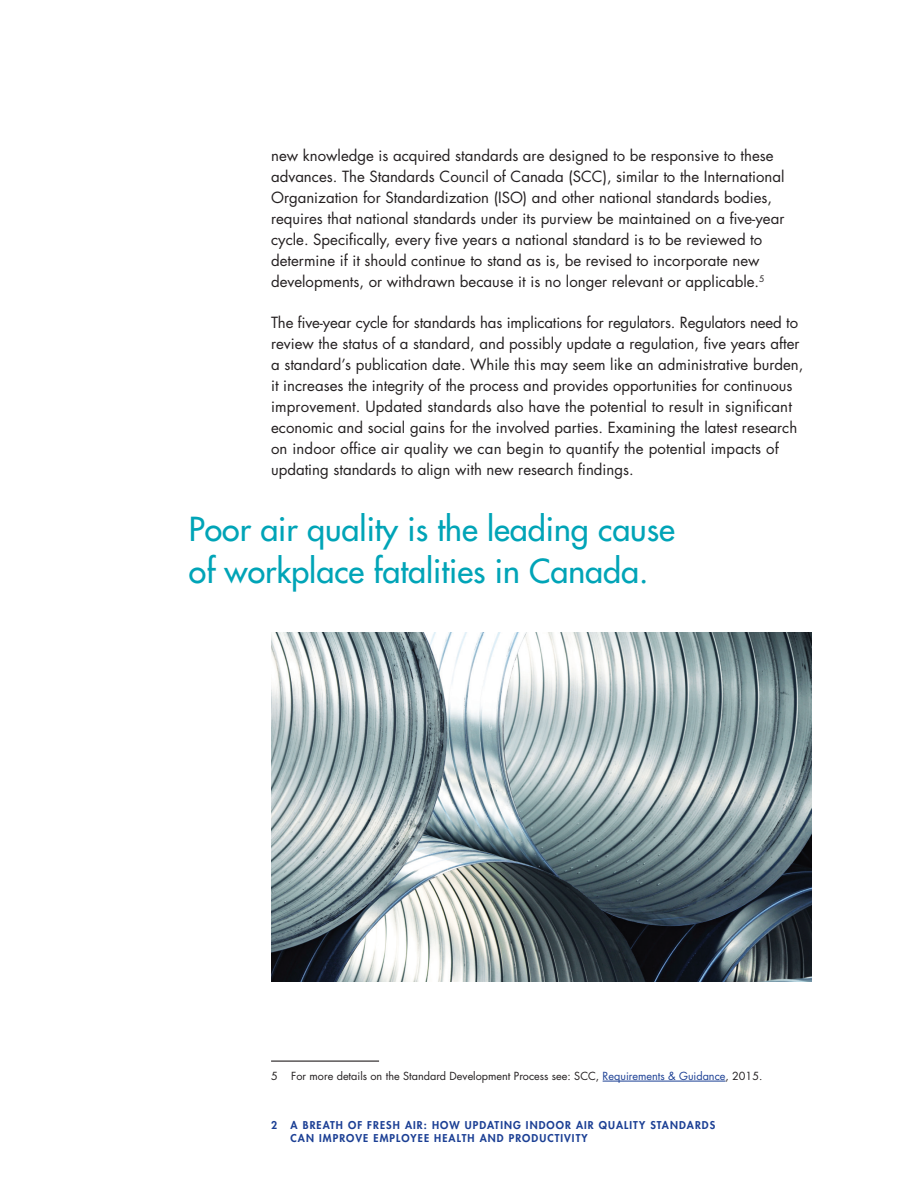
<style>
.page{position:relative;width:918px;height:1188px;background:#fff}
.page>*{position:absolute;margin:0;border:0;box-sizing:border-box;transform-origin:0 0}
.pull_quote{font:500 32.25px/42px "Futura Std";color:#00a4b7}
.body{font:15px/21px "Futura Std";color:#231f20}
.footnote{font:10.8px "Futura Std";color:#231f20}
.t1{font:800 10.5px/12.6px "Futura Std";letter-spacing:.1em;color:#1b3f94}
.s1{color:#1b3f94}
</style>
<div class="page">
<hr style="left:271px;top:1061px;width:108px;height:1px;background:#231f20">
<hr style="left:603px;top:1081px;width:123px;height:1px;background:#1b3f94">
<img style="left:271px;top:633px;width:540px;height:349px">
<p class="body" style="left:271px;top:145px;width:515px">new knowledge is acquired standards are designed to be responsive to these advances. The Standards Council of Canada (SCC), similar to the International Organization for Standardization (ISO) and other national standards bodies, requires that national standards under its purview be maintained on a five‑year cycle. Specifically, every five years a national standard is to be reviewed to determine if it should continue to stand as is, be revised to incorporate new developments, or withdrawn because it is no longer relevant or applicable.<sup>5</sup></p>
<p class="body" style="left:271px;top:312px;width:534px">The five-year cycle for standards has implications for regulators. Regulators need to review the status of a standard, and possibly update a regulation, five years after a standard’s publication date. While this may seem like an administrative burden, it increases the integrity of the process and provides opportunities for continuous improvement. Updated standards also have the potential to result in significant economic and social gains for the involved parties. Examining the latest research on indoor office air quality we can begin to quantify the potential impacts of updating standards to align with new research findings.</p>
<p class="pull_quote" style="left:189px;top:509px;width:487px">Poor air quality is the leading cause of workplace fatalities in Canada.</p>
<p class="footnote" style="left:271px;top:1069px;width:493px">5 For more details on the Standard Development Process see: SCC, <span class="s1">Requirements &amp; Guidance</span>, 2015.</p>
<p class="t1" style="left:271px;top:1119px;width:8px">2</p>
<p class="t1" style="left:291px;top:1119px;width:426px">A BREATH OF FRESH AIR: HOW UPDATING INDOOR AIR QUALITY STANDARDS<br>CAN IMPROVE EMPLOYEE HEALTH AND PRODUCTIVITY</p>
</div>
